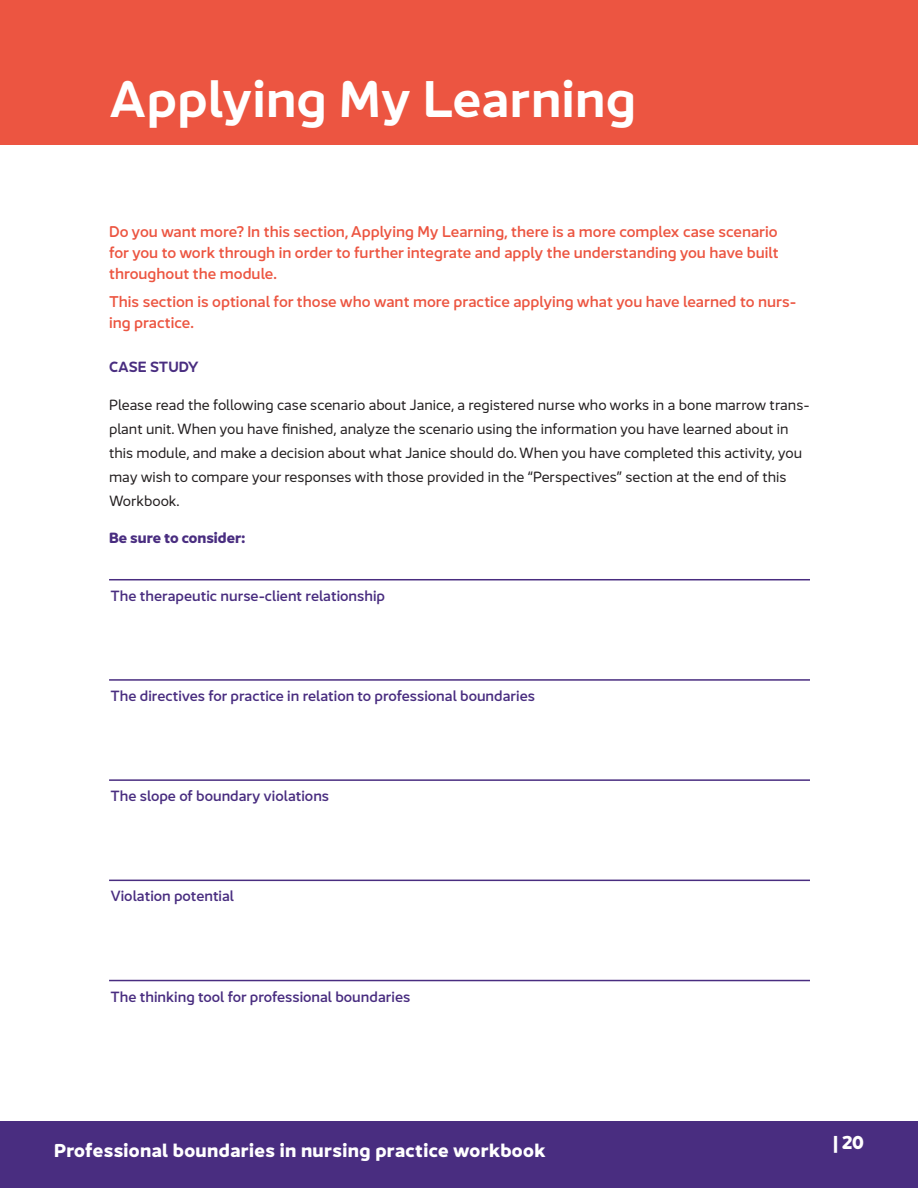
<style>
.page{position:relative;width:918px;height:1188px;background:#fff}
.page>*{position:absolute;margin:0;border:0;box-sizing:border-box;transform-origin:0 0}
.Header_-_top_section{font:600 49.5px "Jano Sans Pro";letter-spacing:.01em;color:#fff}
.t1{font:700 18px "Jano Sans Pro";letter-spacing:.02em;color:#fff}
.Intro_-_SALMON{font:500 15px/21px "Jano Sans Pro";color:#ec5541;text-align:justify}
.Body{font:14.25px/24px "Jano Sans Pro";color:#231f20}
.questions{font:500 14.25px "Jano Sans Pro";color:#492d80}
.Body-2{font:700 14.25px "Jano Sans Pro";color:#492d80}
.case_study_header{font:600 14.25px "Jano Sans Pro";color:#492d80}
</style>
<div class="page">
<div style="left:0;top:0;width:918px;height:145px;background:#ec5541"></div>
<div style="left:0;top:1121px;width:918px;height:67px;background:#492d80"></div>
<hr style="left:109px;top:579px;width:701px;height:1px;background:#492d80">
<hr style="left:109px;top:679px;width:701px;height:2px;background:#492d80">
<hr style="left:109px;top:779px;width:701px;height:2px;background:#492d80">
<hr style="left:109px;top:880px;width:701px;height:1px;background:#492d80">
<hr style="left:109px;top:980px;width:701px;height:1px;background:#492d80">
<p class="Header_-_top_section" style="left:109px;top:57px;width:529px">Applying My Learning</p>
<p class="Intro_-_SALMON" style="left:109px;top:220px;width:671px">Do you want more? In this section, Applying My Learning, there is a more complex case scenario for you to work through in order to further integrate and apply the understanding you have built throughout the module.</p>
<p class="Intro_-_SALMON" style="left:109px;top:290px;width:689px">This section is optional for those who want more practice applying what you have learned to nurs&shy;ing practice.</p>
<p class="case_study_header" style="left:109px;top:355px;width:91px">CASE STUDY</p>
<p class="Body" style="left:109px;top:392px;width:702px">Please read the following case scenario about Janice, a registered nurse who works in a bone marrow trans&shy;plant unit. When you have finished, analyze the scenario using the information you have learned about in this module, and make a decision about what Janice should do. When you have completed this activity, you may wish to compare your responses with those provided in the “Perspectives” section at the end of this Workbook.</p>
<p class="Body-2" style="left:109px;top:526px;width:138px">Be sure to consider:</p>
<p class="questions" style="left:111px;top:584px;width:276px">The therapeutic nurse-client relationship</p>
<p class="questions" style="left:111px;top:684px;width:426px">The directives for practice in relation to professional boundaries</p>
<p class="questions" style="left:111px;top:784px;width:220px">The slope of boundary violations</p>
<p class="questions" style="left:111px;top:885px;width:125px">Violation potential</p>
<p class="questions" style="left:111px;top:985px;width:301px">The thinking tool for professional boundaries</p>
<p class="t1" style="left:54px;top:1135px;width:493px">Professional boundaries in nursing practice workbook</p>
<p class="t1" style="left:833px;top:1127px;width:32px">| 20</p>
</div>
